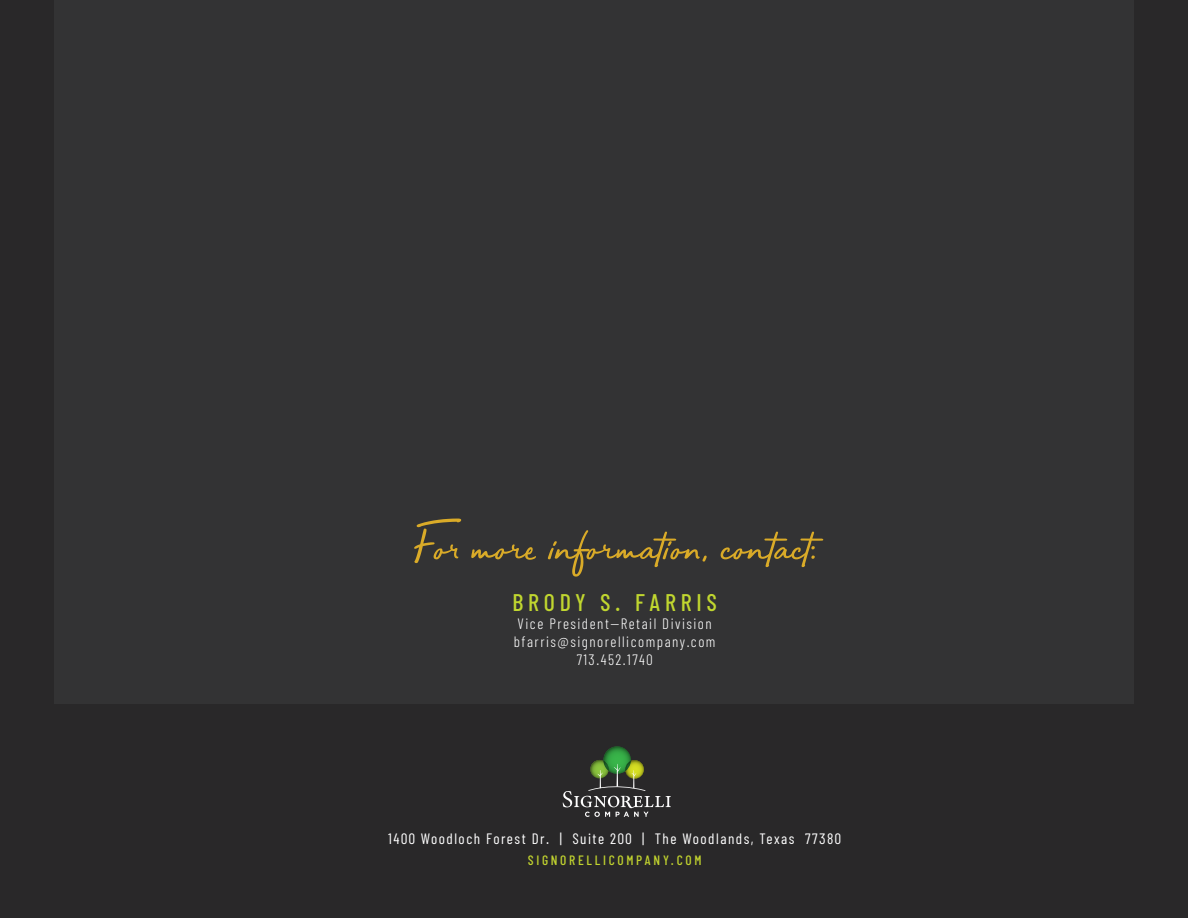
<style>
.page{position:relative;width:1188px;height:918px;background:#292829}
.page>*{position:absolute;margin:0;border:0;box-sizing:border-box;transform-origin:0 0}
.t1{font:54px "Bahagia";color:#daab28}
.t2{font:500 24px "Barlow Condensed";letter-spacing:.2em;color:#c1d72f}
.t3{font:300 15px/18px "Barlow Condensed";letter-spacing:.1em;color:#fff;text-align:center}
.t4{font:15px "Barlow Condensed";letter-spacing:.1em;color:#fff}
.t5{font:500 13.5px "Barlow Condensed";letter-spacing:.2em;color:#c1d32f}
</style>
<div class="page">
<div style="left:54px;top:0;width:1080px;height:704px;background:#333334"></div>
<svg style="left:563px;top:746px;width:108px;height:71px"></svg>
<h1 class="t1" style="left:413px;top:509px;width:404px">For more information, contact:</h1>
<h2 class="t2" style="left:512px;top:587px;width:206px">BRODY S. FARRIS</h2>
<p class="t3" style="left:514px;top:614px;width:203px">Vice President—Retail Division bfarris@signorellicompany.com<br>713.452.1740</p>
<p class="t4" style="left:388px;top:829px;width:454px">1400 Woodloch Forest Dr. | Suite 200 | The Woodlands, Texas 77380</p>
<p class="t5" style="left:528px;top:851px;width:175px">SIGNORELLICOMPANY.COM</p>
</div>
